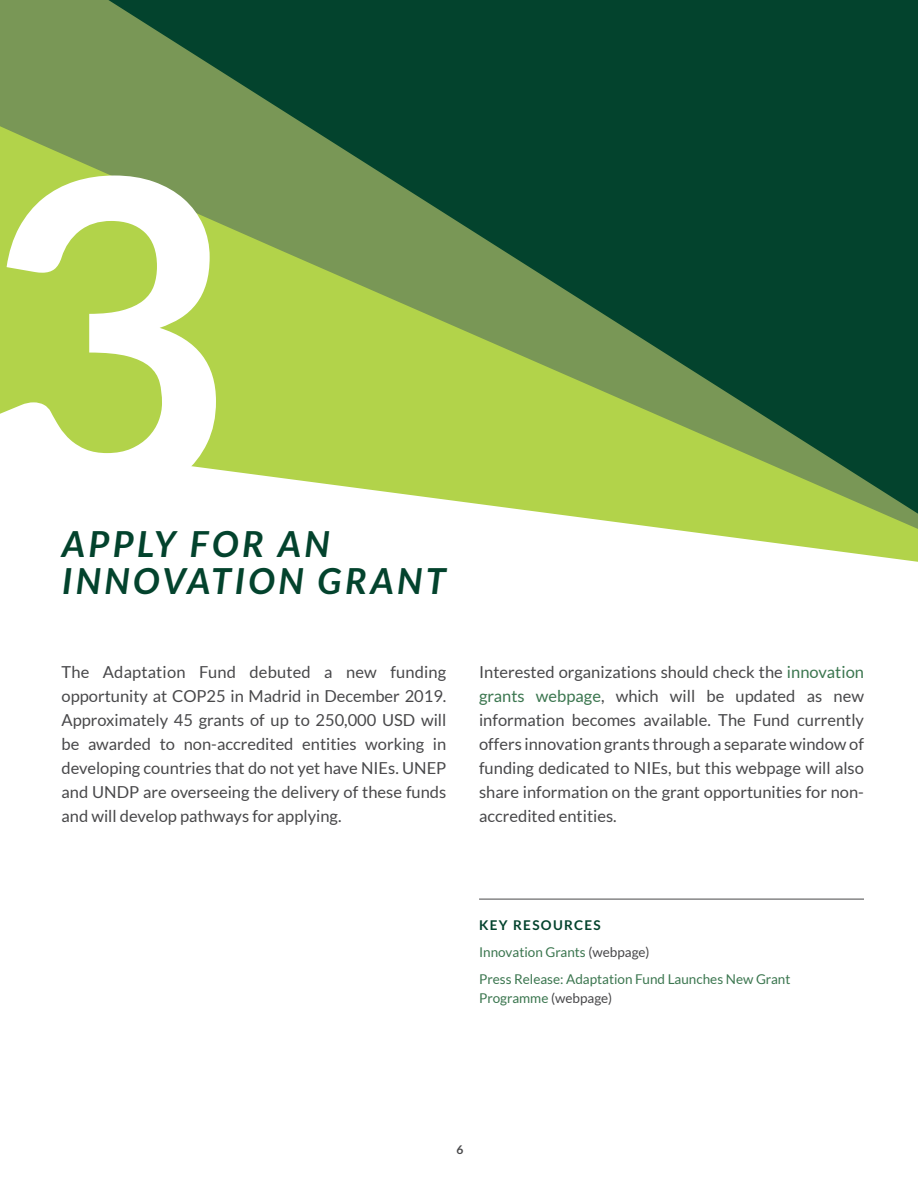
<style>
.page{position:relative;width:918px;height:1188px;background:#fff}
.page>*{position:absolute;margin:0;border:0;box-sizing:border-box;transform-origin:0 0}
.t1{font:italic 700 36px/37.5px "Lato";letter-spacing:.1em;color:#03432d}
.t2{font:16.5px/24px "Lato";color:#48484a;text-align:justify}
.t3{font:13.5px/27px "Lato";color:#3b764f}
.t4{font:700 12px "Lato";color:#48484a}
.s1{color:#3b764f}
.s2{font-weight:700;color:#03432d}
.s3{color:#48484a}
</style>
<div class="page">
<hr style="left:479px;top:899px;width:385px;height:1px;background:#48484a">
<div style="left:0;top:0;width:108px;height:90px;background:#799756"></div>
<svg style="left:0;top:90px;width:918px;height:472px"></svg>
<svg style="left:108px;top:0;width:810px;height:514px;background:#497940"></svg>
<svg style="left:0;top:175px;width:216px;height:324px"></svg>
<svg style="left:0;top:418px;width:27px;height:39px"></svg>
<h1 class="t1" style="left:62px;top:526px;width:385px">APPLY FOR AN<br>INNOVATION GRANT</h1>
<p class="t2" style="left:62px;top:660px;width:386px">The Adaptation Fund debuted a new funding opportunity at COP25 in M adrid in December 2019.<br>Approximately 45 grants of up to 250,000 USD will be awarded to non-accredited entities working in developing countries that do not yet have NI Es. UN EP and UN DP are overseeing the delivery of these funds and will develop pathways for applying.</p>
<p class="t2" style="left:479px;top:660px;width:386px">I nterested organizations should check the <span class="s1">innovation grants webpage</span>, which will be updated as new information becomes available. The Fund currently offers innovation grants through a separate window of funding dedicated to NI Es, but this webpage will also share information on the grant opportunities for non&shy;accredited entities.</p>
<p class="t3" style="left:479px;top:911px;width:313px"><span class="s2">KEY RESOURCES<br></span>I nnovation Grants <span class="s3">(webpage)<br></span>Press Release: Adaptation Fund Launches N ew Grant</p>
<p class="t3" style="left:479px;top:985px;width:135px">Programme <span class="s3">(webpage)</span></p>
<p class="t4" style="left:457px;top:1143px;width:8px">6</p>
</div>
